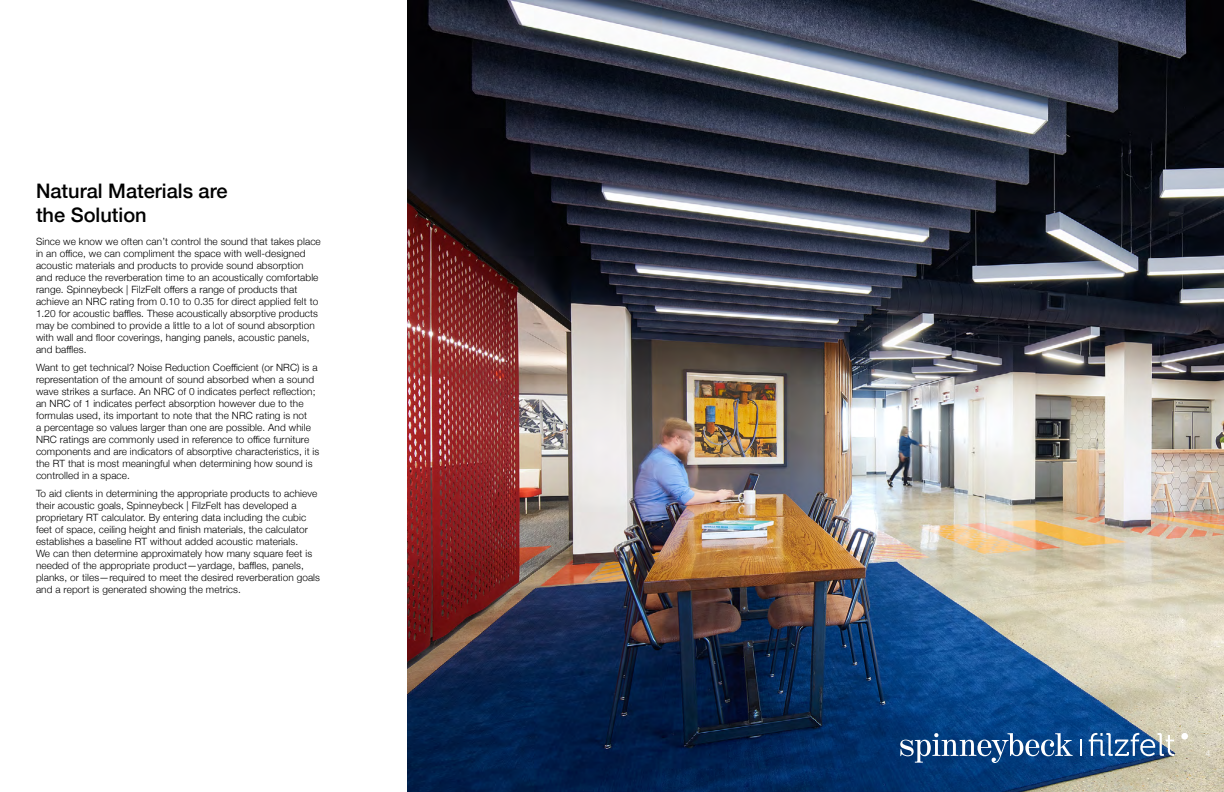
<style>
.page{position:relative;width:1224px;height:792px;background:#fff}
.page>*{position:absolute;margin:0;border:0;box-sizing:border-box;transform-origin:0 0}
.t1{font:500 20px/24px "Helvetica Neue";color:#000}
.t2{font:300 10px/12px "Helvetica Neue";letter-spacing:.01em;color:#000}
.t3{font:300 8px "Helvetica Neue";color:#fff}
</style>
<div class="page">
<img style="left:408px;top:0;width:816px;height:792px">
<svg style="left:900px;top:733px;width:173px;height:30px;background:#3a6699"></svg>
<svg style="left:1089px;top:733px;width:85px;height:23px"></svg>
<div style="left:1181px;top:733px;width:7px;height:7px;background:#fff;border-radius:50%"></div>
<svg style="left:1080px;top:740px;width:1px;height:16px"></svg>
<h1 class="t1" style="left:36px;top:177px;width:193px">Natural Materials are the Solution</h1>
<p class="t2" style="left:36px;top:234px;width:286px">Since we know we often can’t control the sound that takes place in an office, we can compliment the space with well-designed acoustic materials and products to provide sound absorption and reduce the reverberation time to an acoustically comfortable range. Spinneybeck | FilzFelt offers a range of products that achieve an NRC rating from 0.10 to 0.35 for direct applied felt to 1.20 for acoustic baffles. These acoustically absorptive products may be combined to provide a little to a lot of sound absorption with wall and floor coverings, hanging panels, acoustic panels, and baffles.</p>
<p class="t2" style="left:36px;top:360px;width:285px">Want to get technical? Noise Reduction Coefficient (or NRC) is a representation of the amount of sound absorbed when a sound wave strikes a surface. An NRC of 0 indicates perfect reflection; an NRC of 1 indicates perfect absorption however due to the formulas used, its important to note that the NRC rating is not<br>a percentage so values larger than one are possible. And while NRC ratings are commonly used in reference to office furniture components and are indicators of absorptive characteristics, it is the RT that is most meaningful when determining how sound is controlled in a space.</p>
<p class="t2" style="left:36px;top:486px;width:286px">To aid clients in determining the appropriate products to achieve their acoustic goals, Spinneybeck | FilzFelt has developed a proprietary RT calculator. By entering data including the cubic feet of space, ceiling height and finish materials, the calculator establishes a baseline RT without added acoustic materials.<br>We can then determine approximately how many square feet is needed of the appropriate product—yardage, baffles, panels, planks, or tiles—required to meet the desired reverberation goals and a report is generated showing the metrics.</p>
<p class="t3" style="left:1206px;top:747px;width:6px">4</p>
</div>
